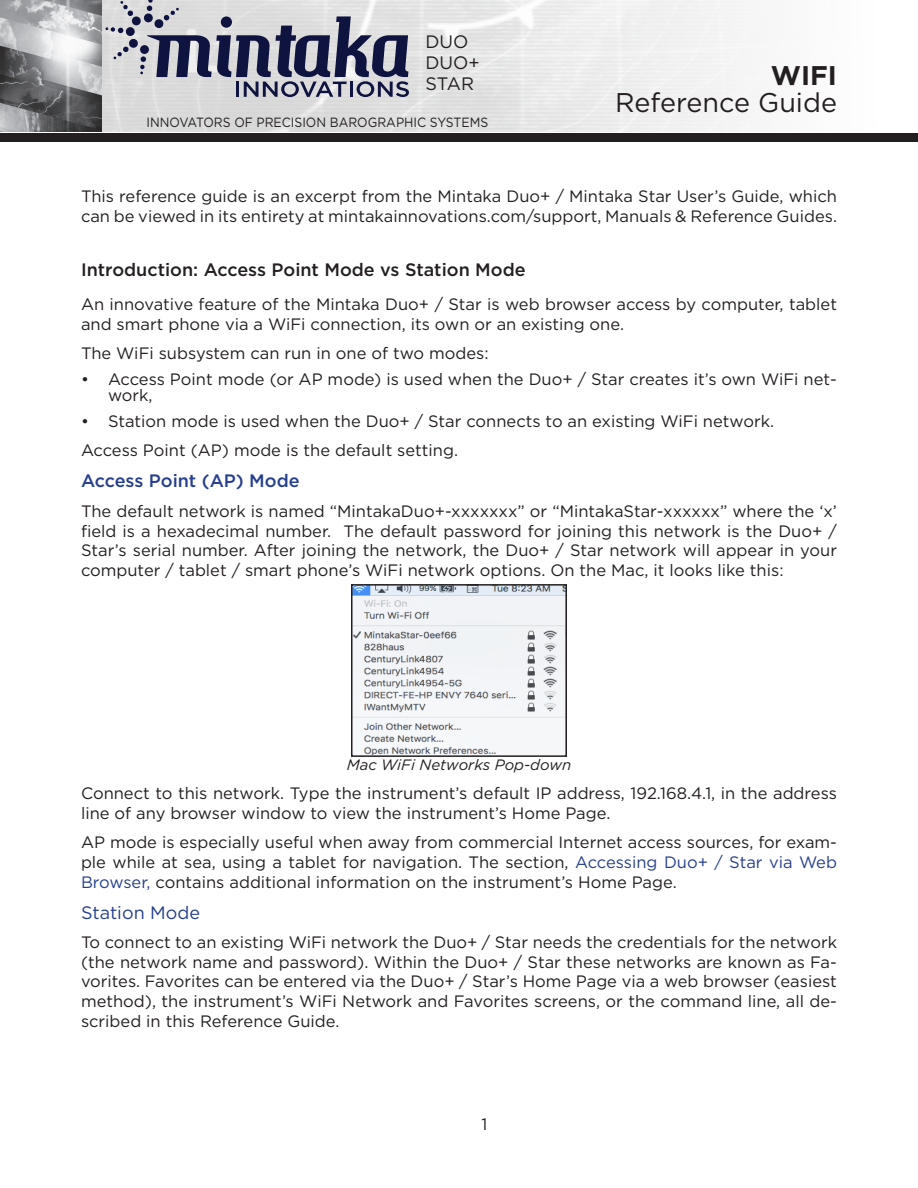
<style>
.page{position:relative;width:918px;height:1188px;background:#fff}
.page>*{position:absolute;margin:0;border:0;box-sizing:border-box;transform-origin:0 0}
.t1{font:27px/27px "Gotham";color:#231f20;text-align:right}
.Section_head{font:500 18px "Gotham";color:#231f20}
.Section_head-2{font:500 18px "Gotham";color:#253f8e}
.Section_head-3{font:18px "Gotham";color:#253f8e}
.t2{font:18px "Gotham";color:#231f20}
.body_text{font:16.5px/19.8px "Gotham";color:#231f20}
.manual_body_text{font:16.5px/19.8px "Gotham";color:#231f20}
.t3{font:italic 15px "Gotham";color:#231f20}
.t4{font:13.35px "Gotham";color:#231f20;scale:.92 1}
.s1{font-weight:700}
.s2{color:#253f8e}
</style>
<div class="page">
<img style="left:0;top:0;width:102px;height:132px">
<div style="left:0;top:133px;width:918px;height:9px;background:#231f20"></div>
<img style="left:354px;top:587px;width:210px;height:167px">
<div style="left:351px;top:584px;width:216px;height:173px;border:2px solid #231f20"></div>
<svg style="left:106px;top:0;width:303px;height:97px;background:#a1a2af"></svg>
<p class="t2" style="left:425px;top:30px;width:45px">DUO</p>
<p class="t2" style="left:425px;top:51px;width:56px">DUO+</p>
<p class="t2" style="left:425px;top:72px;width:50px">STAR</p>
<p class="t4" style="left:147px;top:114px;width:373px">INNOVATORS OF PRECISION BAROGRAPHIC SYSTEMS</p>
<p class="t1" style="left:615px;top:61px;width:223px"><span class="s1">WIFI<br></span>Reference Guide</p>
<p class="manual_body_text" style="left:81px;top:186px;width:758px">This reference guide is an excerpt from the Mintaka Duo+ / Mintaka Star User’s Guide, which can be viewed in its entirety at mintakainnovations.com/support, Manuals &amp; Reference Guides.</p>
<p class="Section_head" style="left:81px;top:258px;width:446px">Introduction: Access Point Mode vs Station Mode</p>
<p class="body_text" style="left:81px;top:294px;width:758px">An innovative feature of the Mintaka Duo+ / Star is web browser access by computer, tablet and smart phone via a WiFi connection, its own or an existing one.</p>
<p class="body_text" style="left:81px;top:343px;width:409px">The WiFi subsystem can run in one of two modes:</p>
<p class="body_text" style="left:108px;top:370px;width:731px;line-height:16.5px;text-indent:-27px">• Access Point mode (or AP mode) is used when the Duo+ / Star creates it’s own WiFi net&shy;work,</p>
<p class="body_text" style="left:81px;top:411px;width:695px">• Station mode is used when the Duo+ / Star connects to an existing WiFi network.</p>
<p class="body_text" style="left:81px;top:440px;width:379px">Access Point (AP) mode is the default setting.</p>
<p class="Section_head-2" style="left:81px;top:469px;width:220px">Access Point (AP) Mode</p>
<p class="body_text" style="left:81px;top:501px;width:758px;text-align:justify">The default network is named “MintakaDuo+-xxxxxxx” or “MintakaStar-xxxxxx” where the ‘x’ field is a hexadecimal number. The default password for joining this network is the Duo+ / Star’s serial number. After joining the network, the Duo+ / Star network will appear in your computer / tablet / smart phone’s WiFi network options. On the Mac, it looks like this:</p>
<p class="t3" style="left:347px;top:755px;width:226px">Mac WiFi Networks Pop-down</p>
<p class="body_text" style="left:81px;top:783px;width:757px">Connect to this network. Type the instrument’s default IP address, 192.168.4.1, in the address line of any browser window to view the instrument’s Home Page.</p>
<p class="body_text" style="left:81px;top:832px;width:758px;text-align:justify">AP mode is especially useful when away from commercial Internet access sources, for exam&shy;ple while at sea, using a tablet for navigation. The section, <span class="s2">Accessing Duo+ / Star via Web Browser,</span> contains additional information on the instrument’s Home Page.</p>
<p class="Section_head-3" style="left:81px;top:901px;width:121px">Station Mode</p>
<p class="body_text" style="left:81px;top:932px;width:758px;text-align:justify">To connect to an existing WiFi network the Duo+ / Star needs the credentials for the network (the network name and password). Within the Duo+ / Star these networks are known as Fa&shy;vorites. Favorites can be entered via the Duo+ / Star’s Home Page via a web browser (easiest method), the instrument’s WiFi Network and Favorites screens, or the command line, all de&shy;scribed in this Reference Guide.</p>
<p class="body_text" style="left:481px;top:1114px;width:7px">1</p>
</div>
